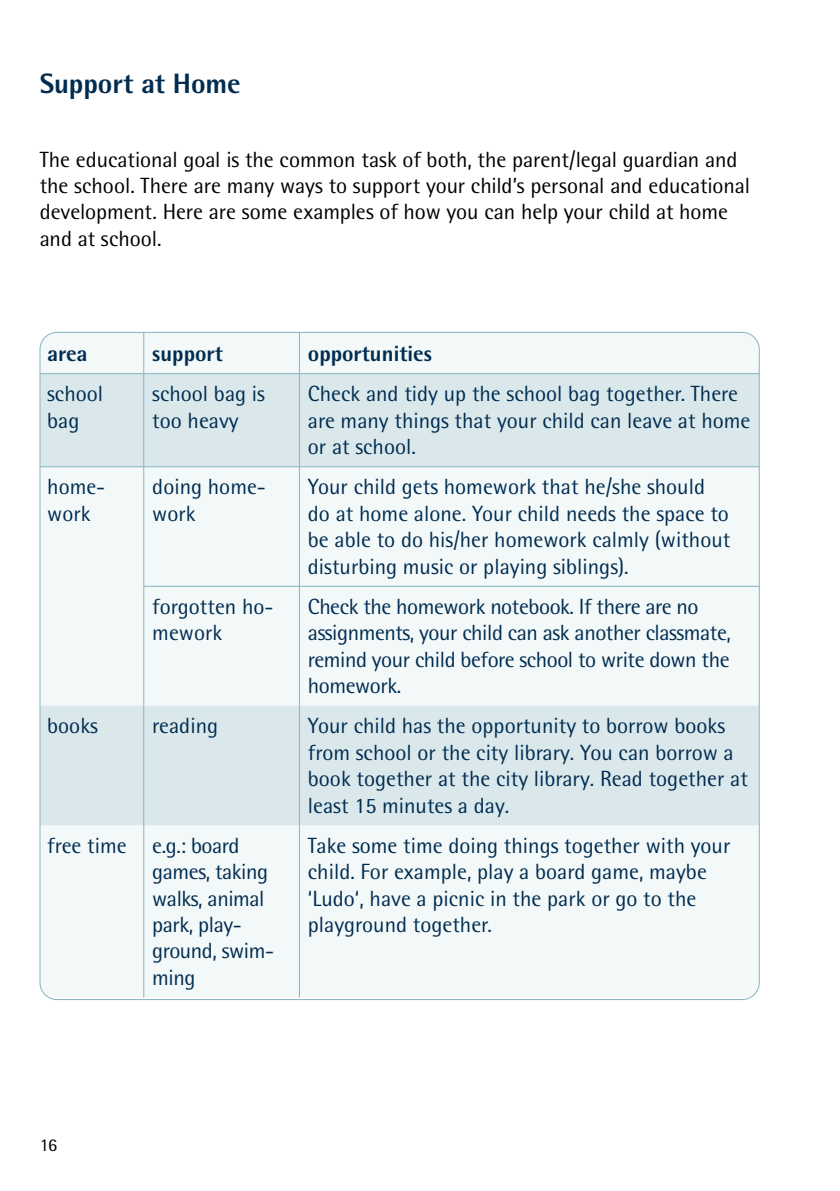
<style>
.page{position:relative;width:840px;height:1191px;background:#fff}
.page>*{position:absolute;margin:0;border:0;box-sizing:border-box;transform-origin:0 0}
.t1{font:800 28px "Rotis Semi Sans";letter-spacing:-.005em;color:#002c50}
.t2{font:22px/26.4px "Rotis Semi Sans";color:#002c50}
.t3{font:22px/26.4px "Rotis Semi Sans";letter-spacing:-.005em;color:#000}
.t4{font:22px/26.4px "Rotis Semi Sans";letter-spacing:-.02em;color:#002c50}
.t5{font:800 22px "Rotis Semi Sans";color:#002c50}
.t6{font:18px "Rotis Semi Sans";color:#000}
</style>
<div class="page">
<div style="left:40px;top:332px;width:718px;height:665px;background:#f3f8f9"></div>
<svg style="left:42px;top:374px;width:715px;height:451px;fill:#f3f8f9"></svg>
<hr style="left:40px;top:373px;width:104px;height:1px;background:#84b5bd">
<hr style="left:144px;top:373px;width:155px;height:1px;background:#84b5bd">
<hr style="left:299px;top:373px;width:459px;height:1px;background:#84b5bd">
<hr style="left:40px;top:466px;width:104px;height:1px;background:#84b5bd">
<hr style="left:144px;top:466px;width:155px;height:1px;background:#84b5bd">
<hr style="left:299px;top:466px;width:459px;height:1px;background:#84b5bd">
<hr style="left:143px;top:332px;width:1px;height:41px;background:#84b5bd">
<hr style="left:299px;top:332px;width:1px;height:41px;background:#84b5bd">
<hr style="left:143px;top:374px;width:1px;height:92px;background:#84b5bd">
<hr style="left:299px;top:374px;width:1px;height:92px;background:#84b5bd">
<hr style="left:143px;top:467px;width:1px;height:119px;background:#84b5bd">
<hr style="left:299px;top:467px;width:1px;height:119px;background:#84b5bd">
<hr style="left:143px;top:586px;width:1px;height:120px;background:#84b5bd">
<hr style="left:299px;top:586px;width:1px;height:120px;background:#84b5bd">
<hr style="left:143px;top:706px;width:1px;height:119px;background:#84b5bd">
<hr style="left:299px;top:706px;width:1px;height:119px;background:#84b5bd">
<hr style="left:143px;top:825px;width:1px;height:172px;background:#84b5bd">
<hr style="left:299px;top:825px;width:1px;height:172px;background:#84b5bd">
<hr style="left:143px;top:586px;width:156px;height:1px;background:#84b5bd">
<hr style="left:299px;top:586px;width:459px;height:1px;background:#84b5bd">
<p class="t1" style="left:40px;top:66px;width:202px">Support at Home</p>
<p class="t3" style="left:40px;top:146px;width:711px">The educational goal is the common task of both, the parent/legal guardian and the school. There are many ways to support your child’s personal and educational development. Here are some examples of how you can help your child at home and at school.</p>
<p class="t5" style="left:47px;top:339px;width:42px">area</p>
<p class="t5" style="left:152px;top:339px;width:72px">support</p>
<p class="t5" style="left:308px;top:339px;width:126px">opportunities</p>
<p class="t2" style="left:47px;top:381px;width:57px">school bag</p>
<p class="t2" style="left:152px;top:381px;width:114px">school bag is too heavy</p>
<p class="t2" style="left:308px;top:381px;width:444px">Check and tidy up the school bag together. There are many things that your child can leave at home or at school.</p>
<p class="t2" style="left:47px;top:474px;width:59px">home&shy;work</p>
<p class="t2" style="left:152px;top:474px;width:115px">doing home&shy;work</p>
<p class="t2" style="left:308px;top:474px;width:423px">Your child gets homework that he/she should do at home alone. Your child needs the space to be able to do his/her homework calmly (without disturbing music or playing siblings).</p>
<p class="t2" style="left:152px;top:593px;width:123px">forgotten ho&shy;mework</p>
<p class="t4" style="left:308px;top:593px;width:424px">Check the homework notebook. If there are no assignments, your child can ask another classmate, remind your child before school to write down the homework.</p>
<p class="t2" style="left:47px;top:712px;width:52px">books</p>
<p class="t2" style="left:152px;top:712px;width:67px">reading</p>
<p class="t2" style="left:308px;top:712px;width:441px">Your child has the opportunity to borrow books from school or the city library. You can borrow a book together at the city library. Read together at least 15 minutes a day.</p>
<p class="t4" style="left:152px;top:832px;width:123px;text-indent:-105px">free time e.g.: board games, taking walks, animal park, play&shy;ground, swim&shy;ming</p>
<p class="t2" style="left:308px;top:832px;width:424px">Take some time doing things together with your child. For example, play a board game, maybe ‘Ludo‘, have a picnic in the park or go to the playground together.</p>
<p class="t6" style="left:40px;top:1134px;width:19px">16</p>
</div>
